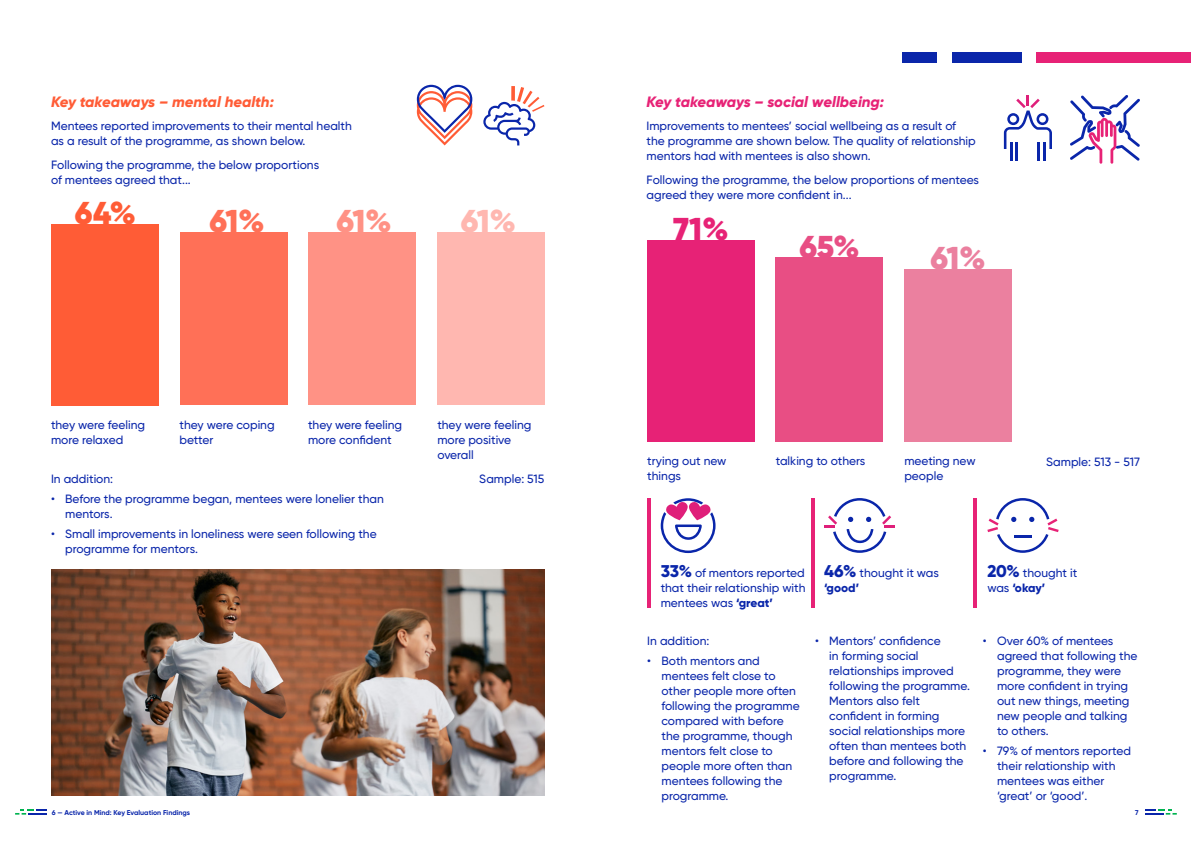
<style>
.page{position:relative;width:1191px;height:842px;background:#fff}
.page>*{position:absolute;margin:0;border:0;box-sizing:border-box;transform-origin:0 0}
.t1{font:900 31.6px "Gilroy";color:#ff5c36}
.t2{font:900 31.6px "Gilroy";color:#ff7057}
.t3{font:900 31.6px "Gilroy";color:#ff9285}
.t4{font:900 31.6px "Gilroy";color:#e84e84}
.t5{font:900 31.6px "Gilroy";color:#ffb7b0}
.t6{font:900 31.6px "Gilroy";color:#eb809f}
.t7{font:900 31.6px "Gilroy";color:#e72276}
.t8{font:italic 800 15px "Gilroy";color:#e72276}
.t9{font:italic 800 15px "Gilroy";letter-spacing:-.005em;color:#ff5c36}
.bullets{font:500 12px/15px "Gilroy";color:#0a26aa}
.t10{font:700 7px "Gilroy";color:#0a26aa}
.s1{font-weight:800;font-size:17px}
.s2{font-weight:800}
</style>
<div class="page">
<svg style="left:1145px;top:810px;width:31px;height:5px"></svg>
<svg style="left:15px;top:810px;width:32px;height:5px"></svg>
<div style="left:952px;top:52px;width:69px;height:10px;background:#0a26aa"></div>
<div style="left:902px;top:52px;width:35px;height:10px;background:#0a26aa"></div>
<div style="left:1036px;top:52px;width:155px;height:10px;background:#e72276"></div>
<svg style="left:483px;top:86px;width:61px;height:59px"></svg>
<svg style="left:417px;top:85px;width:55px;height:60px"></svg>
<div style="left:52px;top:224px;width:107px;height:181px;background:#ff5c36"></div>
<div style="left:180px;top:232px;width:107px;height:173px;background:#ff7057"></div>
<div style="left:309px;top:232px;width:107px;height:173px;background:#ff9285"></div>
<div style="left:776px;top:257px;width:107px;height:185px;background:#e84e84"></div>
<div style="left:437px;top:232px;width:107px;height:173px;background:#ffb7b0"></div>
<div style="left:904px;top:269px;width:107px;height:173px;background:#eb809f"></div>
<div style="left:647px;top:240px;width:107px;height:202px;background:#e72276"></div>
<hr style="left:1043px;top:143px;width:3px;height:18px;background:#0a26aa">
<hr style="left:1037px;top:143px;width:3px;height:18px;background:#0a26aa">
<hr style="left:1009px;top:143px;width:3px;height:18px;background:#0a26aa">
<hr style="left:1015px;top:143px;width:3px;height:18px;background:#0a26aa">
<svg style="left:1004px;top:95px;width:48px;height:54px"></svg>
<svg style="left:1070px;top:95px;width:70px;height:69px"></svg>
<img style="left:51px;top:570px;width:493px;height:226px">
<svg style="left:987px;top:498px;width:71px;height:55px"></svg>
<hr style="left:1014px;top:535px;width:17px;height:3px;background:#0a26aa">
<svg style="left:824px;top:498px;width:70px;height:55px"></svg>
<svg style="left:660px;top:498px;width:55px;height:55px"></svg>
<hr style="left:647px;top:498px;width:4px;height:109px;background:#e72276">
<hr style="left:811px;top:498px;width:4px;height:109px;background:#e72276">
<hr style="left:973px;top:498px;width:4px;height:109px;background:#e72276">
<h3 class="t9" style="left:51px;top:92px;width:224px">Key takeaways – mental health:</h3>
<p class="bullets" style="left:51px;top:119px;width:302px">Mentees reported improvements to their mental health as a result of the programme, as shown below.</p>
<p class="bullets" style="left:51px;top:157px;width:270px">Following the programme, the below proportions of mentees agreed that...</p>
<p class="t1" style="left:75px;top:193px;width:62px">64%</p>
<p class="t2" style="left:209px;top:201px;width:57px">61%</p>
<p class="t3" style="left:336px;top:201px;width:57px">61%</p>
<p class="t5" style="left:461px;top:201px;width:57px">61%</p>
<h3 class="t8" style="left:646px;top:92px;width:239px">Key takeaways – social wellbeing:</h3>
<p class="bullets" style="left:646px;top:119px;width:331px">Improvements to mentees’ social wellbeing as a result of the programme are shown below. The quality of relationship mentors had with mentees is also shown.</p>
<p class="bullets" style="left:646px;top:172px;width:334px">Following the programme, the below proportions of mentees agreed they were more confident in...</p>
<p class="t7" style="left:673px;top:209px;width:57px">71%</p>
<p class="t4" style="left:799px;top:226px;width:62px">65%</p>
<p class="t6" style="left:930px;top:238px;width:57px">61%</p>
<p class="bullets" style="left:51px;top:417px;width:95px">they were feeling more relaxed</p>
<p class="bullets" style="left:179px;top:417px;width:97px">they were coping better</p>
<p class="bullets" style="left:308px;top:417px;width:95px">they were feeling more confident</p>
<p class="bullets" style="left:437px;top:417px;width:95px">they were feeling more positive overall</p>
<p class="bullets" style="left:51px;top:471px;width:64px">In addition:</p>
<p class="bullets" style="left:65px;top:491px;width:320px;text-indent:-14px">• Before the programme began, mentees were lonelier than mentors.</p>
<p class="bullets" style="left:65px;top:526px;width:313px;text-indent:-14px">• Small improvements in loneliness were seen following the programme for mentors.</p>
<p class="bullets" style="left:479px;top:471px;width:67px">Sample: 515</p>
<p class="bullets" style="left:647px;top:453px;width:81px">trying out new things</p>
<p class="bullets" style="left:776px;top:453px;width:91px">talking to others</p>
<p class="bullets" style="left:904px;top:453px;width:73px">meeting new people</p>
<p class="bullets" style="left:1046px;top:454px;width:95px">Sample: 513 - 517</p>
<p class="bullets" style="left:660px;top:565px;width:146px;text-align:justify"><span class="s1">33%</span> of mentors reported that their relationship with mentees was <span class="s2">‘great’</span></p>
<p class="bullets" style="left:824px;top:565px;width:116px"><span class="s1">46%</span> thought it was <span class="s2">‘good’</span></p>
<p class="bullets" style="left:987px;top:565px;width:91px"><span class="s1">20%</span> thought it was <span class="s2">‘okay’</span></p>
<p class="bullets" style="left:647px;top:633px;width:64px">In addition:</p>
<p class="bullets" style="left:661px;top:653px;width:140px;text-indent:-14px">• Both mentors and mentees felt close to other people more often following the programme compared with before the programme, though mentors felt close to people more often than mentees following the programme.</p>
<p class="bullets" style="left:829px;top:633px;width:142px;text-indent:-14px">• Mentors’ confidence<br>in forming social relationships improved following the programme.<br>Mentors also felt confident in forming social relationships more often than mentees both before and following the programme.</p>
<p class="bullets" style="left:997px;top:633px;width:142px;text-indent:-14px">• Over 60% of mentees agreed that following the programme, they were more confident in trying out new things, meeting new people and talking to others.</p>
<p class="bullets" style="left:997px;top:743px;width:135px;text-indent:-14px">• 79% of mentors reported their relationship with mentees was either ‘great’ or ‘good’.</p>
<p class="t10" style="left:52px;top:808px;width:140px">6 — Active in Mind: Key Evaluation Findings</p>
<p class="t10" style="left:1135px;top:808px;width:5px">7</p>
</div>
